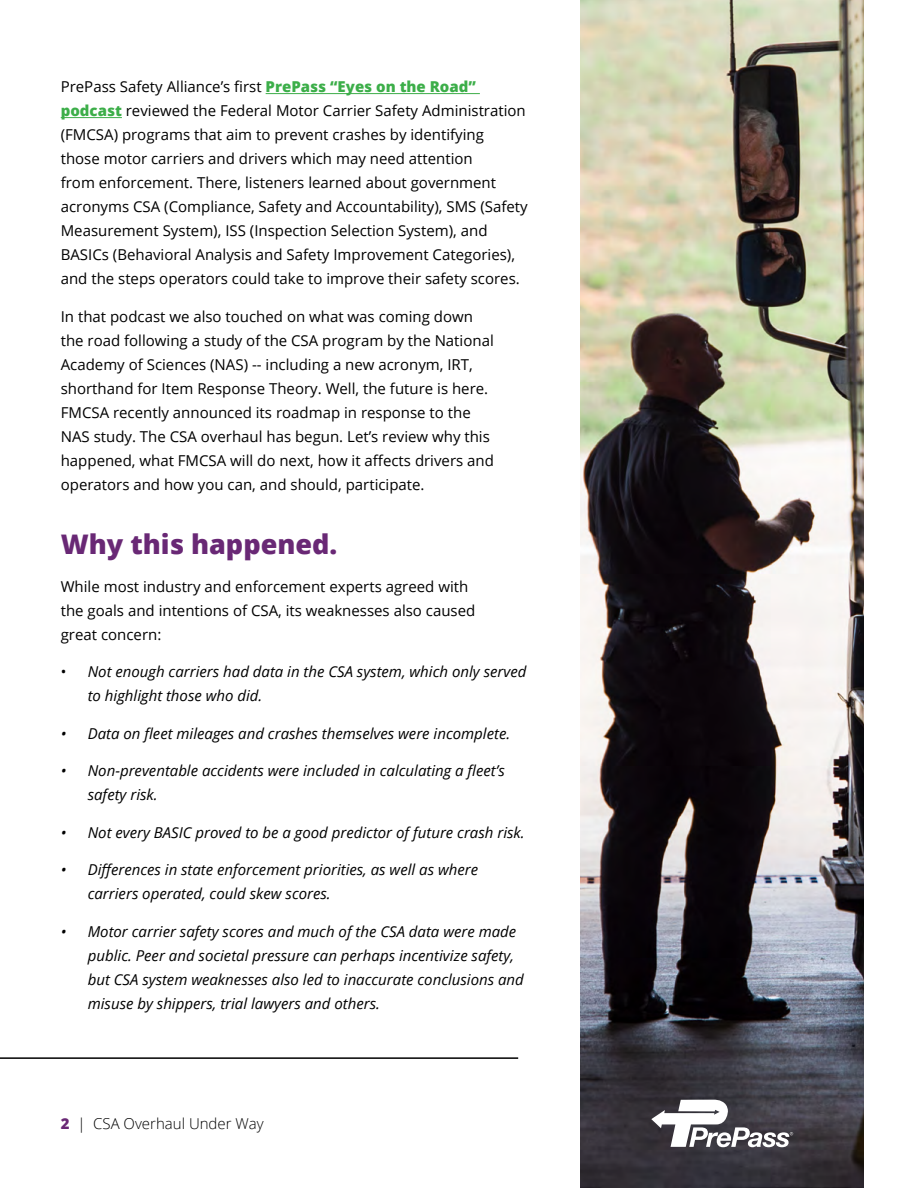
<style>
.page{position:relative;width:918px;height:1188px;background:#fff}
.page>*{position:absolute;margin:0;border:0;box-sizing:border-box;transform-origin:0 0}
.t1{font:800 27px "Open Sans";color:#692875}
.t2{font:15px/24px "Open Sans";color:#000}
.t3{font:italic 15px/24px "Open Sans";color:#000}
.t4{font:300 15px "Open Sans";color:#000}
.s1{font-weight:800;color:#3cae49}
.s2{font-style:normal}
.s3{font-weight:800;color:#692875}
</style>
<div class="page">
<img style="left:580px;top:0;width:284px;height:1188px">
<svg style="left:651px;top:1100px;width:142px;height:47px"></svg>
<hr style="left:266px;top:93px;width:214px;height:1px;background:#3cae49">
<hr style="left:61px;top:117px;width:61px;height:1px;background:#3cae49">
<hr style="left:0;top:1057px;width:518px;height:2px;background:#000">
<p class="t2" style="left:61px;top:75px;width:469px">PrePass Safety Alliance’s first <span class="s1">PrePass “Eyes on the Road” podcast</span> reviewed the Federal Motor Carrier Safety Administration (FMCSA) programs that aim to prevent crashes by identifying<br>those motor carriers and drivers which may need attention<br>from enforcement. There, listeners learned about government acronyms CSA (Compliance, Safety and Accountability), SMS (Safety Measurement System), ISS (Inspection Selection System), and BASICs (Behavioral Analysis and Safety Improvement Categories), and the steps operators could take to improve their safety scores.</p>
<p class="t2" style="left:61px;top:304px;width:435px">In that podcast we also touched on what was coming down the road following a study of the CSA program by the National Academy of Sciences (NAS) -- including a new acronym, IRT, shorthand for Item Response Theory. Well, the future is here.<br>FMCSA recently announced its roadmap in response to the NAS study. The CSA overhaul has begun. Let’s review why this happened, what FMCSA will do next, how it affects drivers and operators and how you can, and should, participate.</p>
<h1 class="t1" style="left:61px;top:524px;width:278px">Why this happened.</h1>
<p class="t2" style="left:61px;top:574px;width:416px">While most industry and enforcement experts agreed with the goals and intentions of CSA, its weaknesses also caused great concern:</p>
<p class="t3" style="left:88px;top:660px;width:440px;text-indent:-27px"><span class="s2">•</span> Not enough carriers had data in the CSA system, which only served to highlight those who did.</p>
<p class="t3" style="left:61px;top:721px;width:451px">• Data on fleet mileages and crashes themselves were incomplete.</p>
<p class="t3" style="left:88px;top:759px;width:419px;text-indent:-27px">• Non-preventable accidents were included in calculating a fleet’s safety risk.</p>
<p class="t3" style="left:61px;top:820px;width:465px">• Not every BASIC proved to be a good predictor of future crash risk.</p>
<p class="t3" style="left:88px;top:858px;width:392px;text-indent:-27px">• Differences in state enforcement priorities, as well as where carriers operated, could skew scores.</p>
<p class="t3" style="left:88px;top:919px;width:438px;text-indent:-27px">• Motor carrier safety scores and much of the CSA data were made public. Peer and societal pressure can perhaps incentivize safety, but CSA system weaknesses also led to inaccurate conclusions and misuse by shippers, trial lawyers and others.</p>
<p class="t4" style="left:61px;top:1113px;width:204px"><span class="s3">2</span> | CSA Overhaul Under Way</p>
</div>
